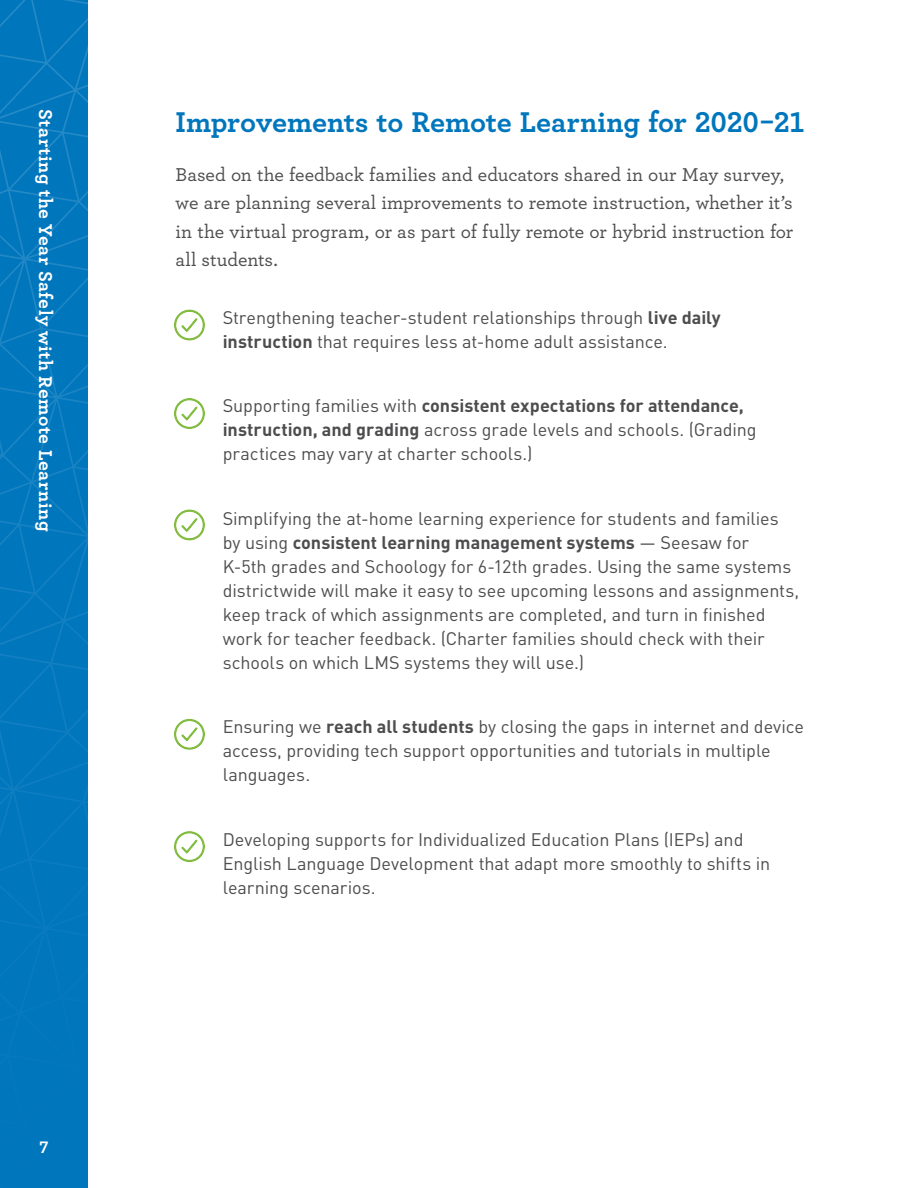
<style>
.page{position:relative;width:918px;height:1188px;background:#fff}
.page>*{position:absolute;margin:0;border:0;box-sizing:border-box;transform-origin:0 0}
.t1{font:700 30px "Archer Pro";color:#0076bd}
.t2{font:500 19.5px/28.5px "Archer Pro";color:#4d4d4f}
.t3{font:700 19.5px "Archer Pro";letter-spacing:.025em;color:#fff}
.t4{font:18px/24px "DIN Pro";letter-spacing:-.005em;color:#4d4d4f}
.t5{font:700 17.4px "Archer Pro";color:#fff}
.s1{font-weight:700}
</style>
<div class="page">
<svg style="left:0;top:0;width:88px;height:1188px;background:#0176bd"></svg>
<svg style="left:174px;top:309px;width:31px;height:32px"></svg>
<svg style="left:174px;top:509px;width:31px;height:32px"></svg>
<svg style="left:174px;top:718px;width:31px;height:32px"></svg>
<svg style="left:174px;top:831px;width:31px;height:31px"></svg>
<svg style="left:174px;top:398px;width:31px;height:31px"></svg>
<p class="t3" style="left:61px;top:109px;width:424px;rotate:90deg">Starting the Year Safely with Remote Learning</p>
<p class="t5" style="left:39px;top:1134px;width:10px">7</p>
<h1 class="t1" style="left:176px;top:98px;width:631px">Improvements to Remote Learning for 2020-21</h1>
<p class="t2" style="left:176px;top:159px;width:619px">Based on the feedback families and educators shared in our May survey, we are planning several improvements to remote instruction, whether it s’ in the virtual program, or as part of fully remote or hybrid instruction for all students.</p>
<p class="t4" style="left:223px;top:305px;width:499px">Strengthening teacher-student relationships through <span class="s1">live daily instruction</span> that requires less at-home adult assistance.</p>
<p class="t4" style="left:223px;top:393px;width:535px">Supporting families with <span class="s1">consistent expectations for attendance, instruction, and grading</span> across grade levels and schools (. Grading practices may vary at charter schools (.</p>
<p class="t4" style="left:223px;top:506px;width:578px">Simplifying the at-home learning experience for students and families by using <span class="s1">consistent learning management systems</span> — Seesaw for<br>K-5th grades and Schoology for 6-12th grades. Using the same systems districtwide will make it easy to see upcoming lessons and assignments, keep track of which assignments are completed, and turn in finished work for teacher feedback (. Charter families should check with their schools on which LMS systems they will use (.</p>
<p class="t4" style="left:223px;top:714px;width:583px">Ensuring we <span class="s1">reach all students</span> by closing the gaps in internet and device access, providing tech support opportunities and tutorials in multiple languages.</p>
<p class="t4" style="left:223px;top:827px;width:549px">Developing supports for Individualized Education Plans (IEPs) and<br>English Language Development that adapt more smoothly to shifts in learning scenarios.</p>
</div>
